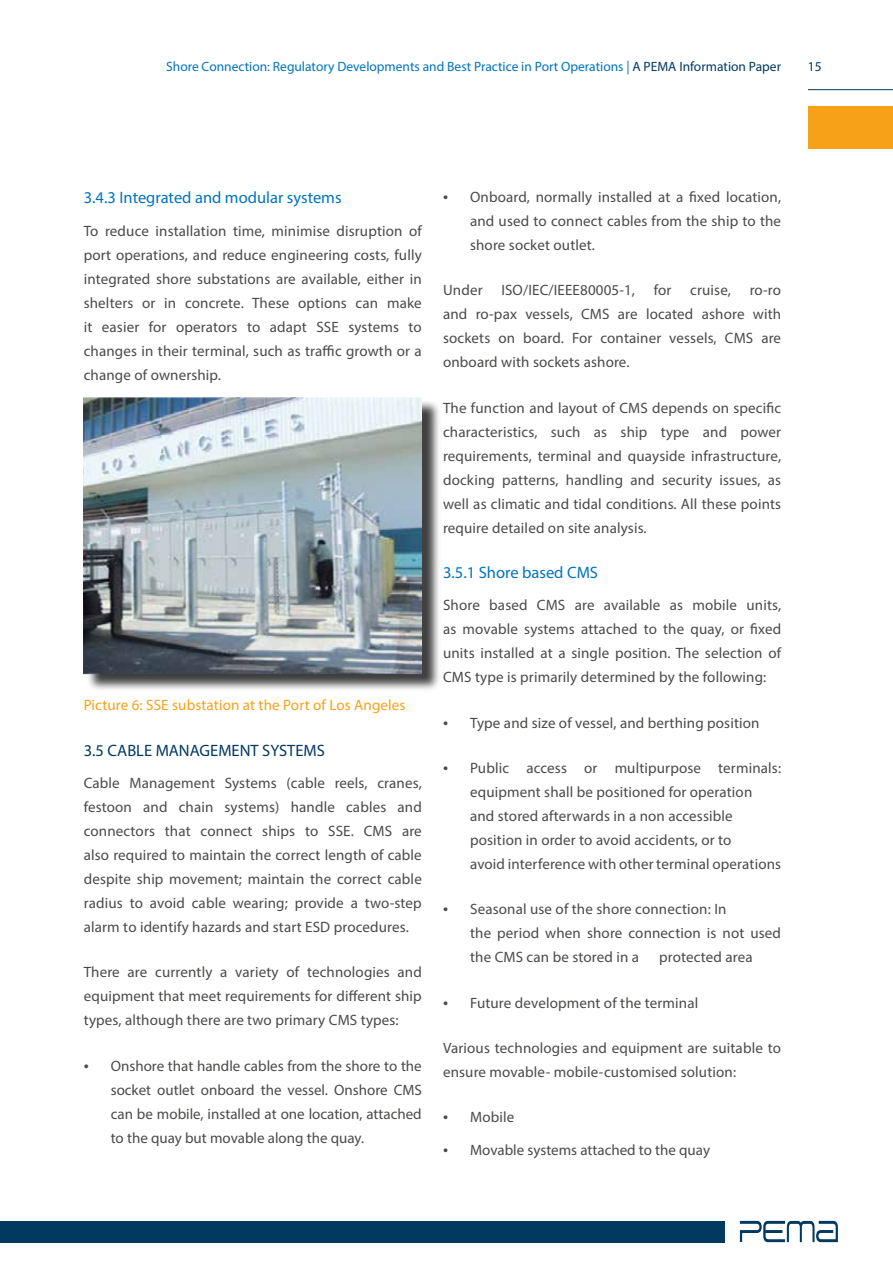
<style>
.page{position:relative;width:893px;height:1263px;background:#fff}
.page>*{position:absolute;margin:0;border:0;box-sizing:border-box;transform-origin:0 0}
.t1{font:16.5px "Myriad Pro";color:#0074bb}
.t2{font:16.5px "Myriad Pro";color:#003a60}
.t3{font:15px/24px "Myriad Pro";letter-spacing:.01em;color:#4a4a49;text-align:justify}
.t4{font:15px "Myriad Pro";letter-spacing:.01em;color:#f6a118}
.t5{font:13.5px "Myriad Pro";color:#0074bb}
.t6{font:13.5px "Myriad Pro";color:#003a60}
.s1{color:#003a60}
.s2{font-size:18px}
</style>
<div class="page">
<div style="left:0;top:1221px;width:725px;height:21px;background:#003a60"></div>
<svg style="left:740px;top:1221px;width:98px;height:21px"></svg>
<div style="left:808px;top:106px;width:85px;height:43px;background:#f6a118"></div>
<hr style="left:808px;top:89px;width:85px;height:1px;background:#003a60">
<div style="left:86px;top:400px;width:355px;height:292px;background:#000;opacity:.75"></div>
<img style="left:84px;top:397px;width:338px;height:289px">
<p class="t5" style="left:166px;top:58px;width:616px">Shore Connection: Regulatory Developments and Best Practice in Port Operations | <span class="s1">A PEMA Information Paper</span></p>
<p class="t6" style="left:808px;top:58px;width:15px">15</p>
<p class="t1" style="left:84px;top:187px;width:259px">3.4.3 Integrated and modular systems</p>
<p class="t3" style="left:84px;top:218px;width:340px">To reduce installation time, minimise disruption of port operations, and reduce engineering costs, fully integrated shore substations are available, either in shelters or in concrete. These options can make it easier for operators to adapt SSE systems to changes in their terminal, such as traffic growth or a change of ownership.</p>
<p class="t4" style="left:84px;top:696px;width:323px">Picture 6: SSE substation at the Port of Los Angeles</p>
<p class="t2" style="left:84px;top:740px;width:243px">3.5 CABLE MANAGEMENT SYSTEMS</p>
<p class="t3" style="left:84px;top:771px;width:340px">Cable Management Systems (cable reels, cranes, festoon and chain systems) handle cables and connectors that connect ships to SSE. CMS are also required to maintain the correct length of cable despite ship movement; maintain the correct cable radius to avoid cable wearing; provide a two-step alarm to identify hazards and start ESD procedures.</p>
<p class="t3" style="left:84px;top:960px;width:340px">There are currently a variety of technologies and equipment that meet requirements for different ship types, although there are two primary CMS types:</p>
<p class="t3" style="left:111px;top:1053px;width:313px;text-indent:-27px"><span class="s2">•</span> Onshore that handle cables from the shore to the socket outlet onboard the vessel. Onshore CMS can be mobile, installed at one location, attached to the quay but movable along the quay.</p>
<p class="t3" style="left:470px;top:185px;width:313px;text-indent:-27px"><span class="s2">•</span> Onboard, normally installed at a fixed location, and used to connect cables from the ship to the shore socket outlet.</p>
<p class="t3" style="left:443px;top:278px;width:41px">Under</p>
<p class="t3" style="left:501px;top:278px;width:135px">ISO/IEC/IEEE80005-1,</p>
<p class="t3" style="left:654px;top:278px;width:19px">for</p>
<p class="t3" style="left:690px;top:278px;width:42px">cruise,</p>
<p class="t3" style="left:443px;top:278px;width:340px;text-indent:307px">ro-ro and ro-pax vessels, CMS are located ashore with sockets on board. For container vessels, CMS are onboard with sockets ashore.</p>
<p class="t3" style="left:443px;top:395px;width:340px">The function and layout of CMS depends on specific characteristics, such as ship type and power requirements, terminal and quayside infrastructure, docking patterns, handling and security issues, as well as climatic and tidal conditions. All these points require detailed on site analysis.</p>
<p class="t1" style="left:443px;top:562px;width:156px">3.5.1 Shore based CMS</p>
<p class="t3" style="left:443px;top:593px;width:340px">Shore based CMS are available as mobile units, as movable systems attached to the quay, or fixed units installed at a single position. The selection of CMS type is primarily determined by the following:</p>
<p class="t3" style="left:443px;top:710px;width:318px"><span class="s2">•</span> Type and size of vessel, and berthing position</p>
<p class="t3" style="left:470px;top:756px;width:313px;text-align:left;text-indent:-27px"><span class="s2">•</span> Public access or multipurpose terminals: equipment shall be positioned for operation<br>and stored afterwards in a non accessible position in order to avoid accidents, or to<br>avoid interference with other terminal operations</p>
<p class="t3" style="left:470px;top:897px;width:313px;text-align:left;text-indent:-27px"><span class="s2">•</span> Seasonal use of the shore connection: In<br>the period when shore connection is not used the CMS can be stored in a</p>
<p class="t3" style="left:659px;top:945px;width:95px">protected area</p>
<p class="t3" style="left:443px;top:990px;width:257px"><span class="s2">•</span> Future development of the terminal</p>
<p class="t3" style="left:443px;top:1035px;width:340px">Various technologies and equipment are suitable to ensure movable- mobile-customised solution:</p>
<p class="t3" style="left:443px;top:1105px;width:73px"><span class="s2">•</span> Mobile</p>
<p class="t3" style="left:443px;top:1137px;width:268px"><span class="s2">•</span> Movable systems attached to the quay</p>
</div>
